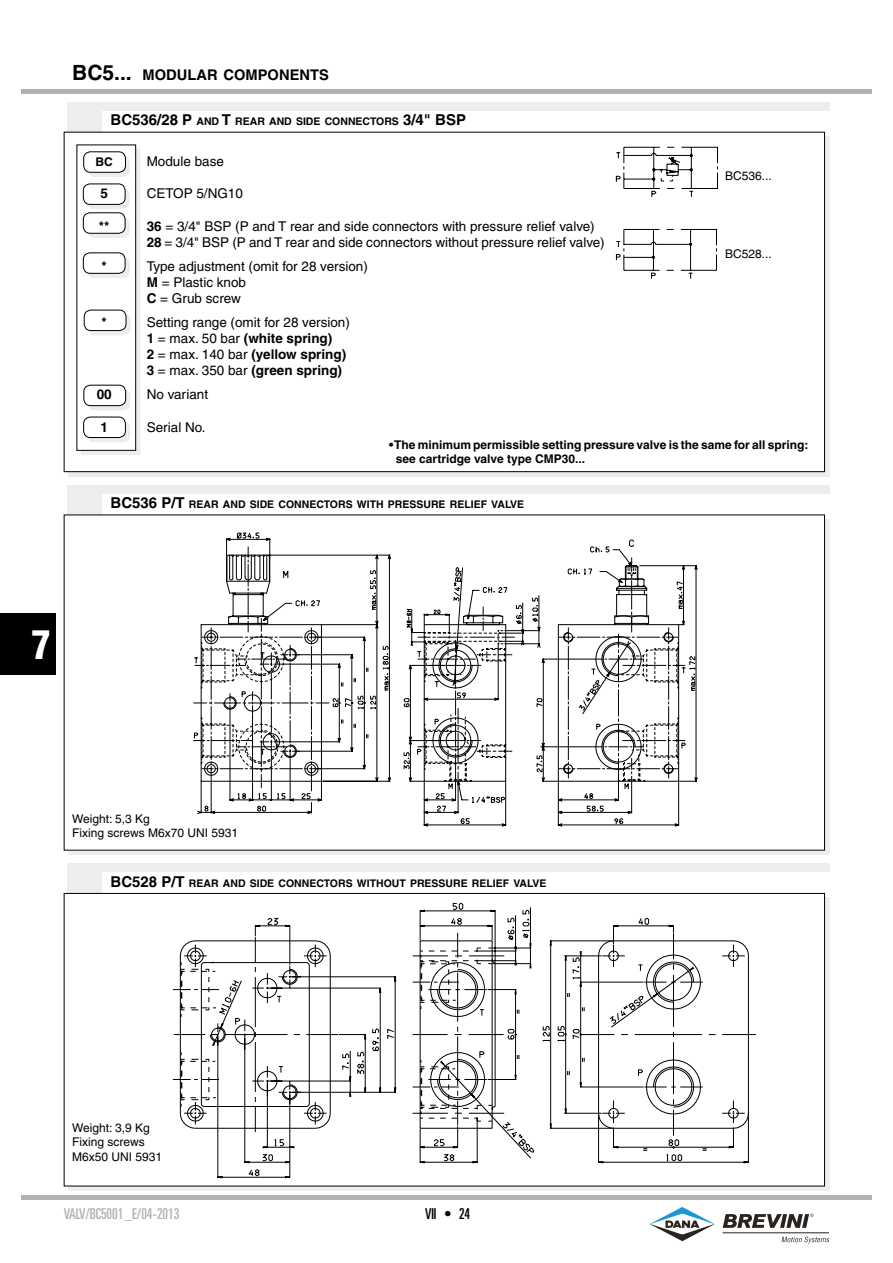
<style>
.page{position:relative;width:893px;height:1263px;background:#fff}
.page>*{position:absolute;margin:0;border:0;box-sizing:border-box;transform-origin:0 0}
.t1{font:900 condensed 39px "Helvetica";color:#fff}
.t2{font:ultra-condensed 15px "Univers";color:#b3b2b2}
.t3{font:ultra-condensed 15px "Univers";color:#000}
.t4{font:700 14.7px "Helvetica";color:#000}
.t5{font:13.5px/16.2px "Helvetica";color:#000}
.t6{font:700 13.5px "Helvetica";color:#000}
.t7{font:700 12px/14.4px "Helvetica";color:#000}
.t8{font:12px/14.4px "Helvetica";color:#000}
.t9{font:12px "Helvetica";color:#000}
.t10{font:700 10.5px "Helvetica";color:#000}
.t11{font:300 4.65px "Helvetica Neue";color:#2b2422}
.s1{font-size:21px}
.s2{font-size:15px}
.s3{font-weight:700}
</style>
<div class="page">
<hr style="left:21px;top:1195px;width:851px;height:4px;background:#b3b2b2">
<div style="left:21px;top:89px;width:851px;height:5px;background:#b3b2b2"></div>
<div style="left:0;top:613px;width:55px;height:61px;background:#000"></div>
<div style="left:68px;top:863px;width:761px;height:9px;background:#ededed"></div>
<div style="left:68px;top:863px;width:34px;height:30px;background:#ededed"></div>
<div style="left:68px;top:485px;width:761px;height:8px;background:#ededed"></div>
<div style="left:68px;top:485px;width:34px;height:29px;background:#ededed"></div>
<div style="left:68px;top:102px;width:761px;height:9px;background:#ededed"></div>
<div style="left:68px;top:102px;width:34px;height:30px;background:#ededed"></div>
<svg style="left:68px;top:519px;width:761px;height:336px;background:#c9c9c9"></svg>
<div style="left:64px;top:515px;width:760px;height:335px;background:#fff"></div>
<svg style="left:81px;top:149px;width:59px;height:306px"></svg>
<div style="left:77px;top:145px;width:59px;height:305px;background:#fff"></div>
<div style="left:76px;top:145px;width:60px;height:306px;border:1px solid #000"></div>
<div style="left:88px;top:156px;width:41px;height:20px;background:#ededed;border-radius:7px"></div>
<div style="left:88px;top:156px;width:42px;height:21px;border:2px solid #ededed;border-radius:7px"></div>
<div style="left:84px;top:152px;width:41px;height:20px;background:#fff;border-radius:7px"></div>
<div style="left:83px;top:151px;width:43px;height:22px;border:1px solid #000;border-radius:7px"></div>
<svg style="left:88px;top:189px;width:41px;height:19px"></svg>
<div style="left:87px;top:188px;width:43px;height:21px;border:2px solid #ededed;border-radius:7px"></div>
<div style="left:83px;top:184px;width:42px;height:20px;background:#fff;border-radius:7px"></div>
<div style="left:83px;top:184px;width:42px;height:21px;border:1px solid #000;border-radius:7px"></div>
<svg style="left:88px;top:217px;width:41px;height:20px"></svg>
<div style="left:87px;top:217px;width:43px;height:21px;border:2px solid #ededed;border-radius:7px"></div>
<div style="left:83px;top:213px;width:42px;height:20px;background:#fff;border-radius:7px"></div>
<div style="left:83px;top:212px;width:42px;height:22px;border:1px solid #000;border-radius:7px"></div>
<div style="left:88px;top:257px;width:41px;height:21px;background:#ededed;border-radius:7px"></div>
<div style="left:87px;top:257px;width:43px;height:21px;border:1px solid #ededed;border-radius:7px"></div>
<div style="left:83px;top:253px;width:42px;height:20px;background:#fff;border-radius:7px"></div>
<div style="left:83px;top:252px;width:42px;height:22px;border:1px solid #000;border-radius:7px"></div>
<svg style="left:89px;top:314px;width:41px;height:21px"></svg>
<div style="left:88px;top:314px;width:43px;height:21px;border:1px solid #ededed;border-radius:7px"></div>
<div style="left:84px;top:310px;width:42px;height:21px;background:#fff;border-radius:7px"></div>
<div style="left:84px;top:310px;width:42px;height:21px;border:1px solid #000;border-radius:7px"></div>
<svg style="left:88px;top:389px;width:42px;height:21px"></svg>
<div style="left:88px;top:389px;width:42px;height:21px;border:1px solid #ededed;border-radius:7px"></div>
<div style="left:84px;top:385px;width:42px;height:21px;background:#fff;border-radius:7px"></div>
<div style="left:83px;top:385px;width:43px;height:21px;border:1px solid #000;border-radius:7px"></div>
<div style="left:88px;top:421px;width:42px;height:21px;background:#ededed;border-radius:7px"></div>
<div style="left:88px;top:421px;width:42px;height:21px;border:1px solid #ededed;border-radius:7px"></div>
<div style="left:84px;top:417px;width:41px;height:20px;background:#fff;border-radius:7px"></div>
<div style="left:83px;top:417px;width:43px;height:21px;border:1px solid #000;border-radius:7px"></div>
<svg style="left:68px;top:897px;width:761px;height:294px;background:#ccc"></svg>
<div style="left:64px;top:893px;width:760px;height:293px;background:#fff"></div>
<svg style="left:616px;top:147px;width:102px;height:50px"></svg>
<svg style="left:616px;top:229px;width:101px;height:50px"></svg>
<svg style="left:423px;top:565px;width:275px;height:262px"></svg>
<svg style="left:193px;top:539px;width:493px;height:262px"></svg>
<svg style="left:205px;top:568px;width:490px;height:256px"></svg>
<svg style="left:217px;top:940px;width:539px;height:238px"></svg>
<svg style="left:172px;top:903px;width:535px;height:273px"></svg>
<svg style="left:650px;top:1207px;width:65px;height:35px"></svg>
<svg style="left:781px;top:1236px;width:48px;height:7px"></svg>
<svg style="left:723px;top:1214px;width:86px;height:14px"></svg>
<hr style="left:723px;top:1232px;width:106px;height:1px;background:#2a2421">
<p class="t4" style="left:72px;top:66px;width:258px"><span class="s1">BC5...</span> MODULAR COMPONENTS</p>
<p class="t10" style="left:111px;top:115px;width:336px"><span class="s2">BC536/28 P</span> AND <span class="s2">T</span> REAR AND SIDE CONNECTORS <span class="s2">3/4" BSP</span></p>
<p class="t7" style="left:96px;top:154px;width:19px">BC</p>
<p class="t5" style="left:147px;top:153px;width:79px">Module base</p>
<p class="t6" style="left:100px;top:185px;width:9px">5</p>
<p class="t5" style="left:147px;top:186px;width:98px">CETOP 5/NG10</p>
<p class="t6" style="left:99px;top:218px;width:12px">**</p>
<p class="t5" style="left:147px;top:218px;width:460px"><span class="s3">36</span> = 3/4" BSP (P and T rear and side connectors with pressure relief valve)<br><span class="s3">28</span> = 3/4" BSP (P and T rear and side connectors without pressure relief valve)</p>
<p class="t6" style="left:102px;top:258px;width:7px">*</p>
<p class="t5" style="left:147px;top:258px;width:223px">Type adjustment (omit for 28 version)<br><span class="s3">M</span> = Plastic knob<br><span class="s3">C</span> = Grub screw</p>
<p class="t6" style="left:102px;top:314px;width:7px">*</p>
<p class="t5" style="left:147px;top:314px;width:205px">Setting range (omit for 28 version)<br><span class="s3">1</span> = max. 50 bar <span class="s3">(white spring)<br>2</span> = max. 140 bar <span class="s3">(yellow spring)<br>3</span> = max. 350 bar <span class="s3">(green spring)</span></p>
<p class="t6" style="left:97px;top:386px;width:17px">00</p>
<p class="t5" style="left:147px;top:386px;width:63px">No variant</p>
<p class="t6" style="left:100px;top:419px;width:9px">1</p>
<p class="t5" style="left:147px;top:419px;width:60px">Serial No.</p>
<p class="t7" style="left:396px;top:437px;width:414px;text-indent:-7px">• The minimum permissible setting pressure valve is the same for all spring: see cartridge valve type CMP30...</p>
<p class="t9" style="left:725px;top:169px;width:48px">BC536...</p>
<p class="t9" style="left:725px;top:247px;width:48px">BC528...</p>
<p class="t10" style="left:111px;top:498px;width:415px"><span class="s2">BC536 P/T</span> REAR AND SIDE CONNECTORS WITH PRESSURE RELIEF VALVE</p>
<h1 class="t1" style="left:32px;top:620px;width:21px">7</h1>
<p class="t8" style="left:72px;top:811px;width:167px">Weight: 5,3 Kg<br>Fixing screws M6x70 UNI 5931</p>
<p class="t10" style="left:111px;top:876px;width:437px"><span class="s2">BC528 P/T</span> REAR AND SIDE CONNECTORS WITHOUT PRESSURE RELIEF VALVE</p>
<p class="t8" style="left:72px;top:1120px;width:92px">Weight: 3,9 Kg<br>Fixing screws<br>M6x50 UNI 5931</p>
<p class="t2" style="left:64px;top:1205px;width:117px">VALV/BC5001_E/04-2013</p>
<p class="t11" style="left:810px;top:1213px;width:5px">®</p>
<p class="t3" style="left:425px;top:1205px;width:47px">VII • 24</p>
</div>
